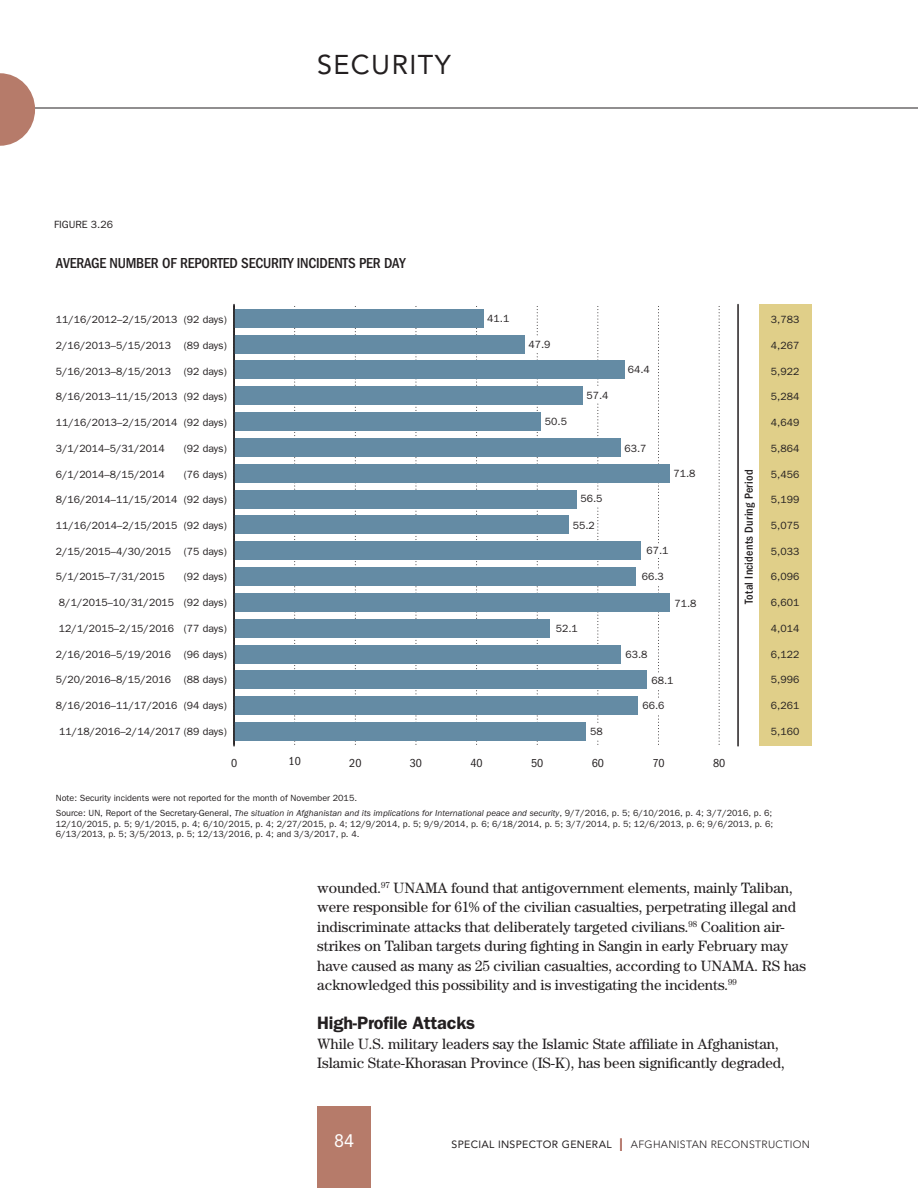
<style>
.page{position:relative;width:918px;height:1188px;background:#fff}
.page>*{position:absolute;margin:0;border:0;box-sizing:border-box;transform-origin:0 0}
.t1{font:27px "Avenir LT Std";letter-spacing:.05em;color:#231f20}
.t2{font:600 18px "ITC Franklin Gothic Std";letter-spacing:-.01em;color:#231f20}
.t3{font:18px "Avenir LT Std";color:#fff}
.P_Indent{font:15px/19.5px "Century Std";letter-spacing:-.005em;color:#231f20}
.t4{font:500 condensed 15px "ITC Franklin Gothic Std";letter-spacing:-.015em;color:#231f20}
.t5{font:500 condensed 12px "ITC Franklin Gothic Std";letter-spacing:.02em;color:#231f20}
.t6{font:condensed 12px "ITC Franklin Gothic Std";color:#231f20}
.H4_FigureTable_numbe{font:10.5px "ITC Franklin Gothic Std";color:#231f20}
.t7{font:300 10.5px "Avenir LT Std";letter-spacing:.03em;color:#231f20}
.t8{font:9px/15px "ITC Franklin Gothic Std";color:#231f20}
.s1{font-style:italic}
.s2{font-weight:400}
.s3{font-weight:400;font-size:18px;color:#a05243}
</style>
<div class="page">
<hr style="left:0;top:108px;width:918px;height:1px;background:#231f20">
<svg style="left:0;top:73px;width:35px;height:73px"></svg>
<div style="left:317px;top:1107px;width:54px;height:81px;background:#b67b6a"></div>
<div style="left:759px;top:305px;width:53px;height:441px;background:#e0cf89"></div>
<hr style="left:737px;top:305px;width:2px;height:441px;background:#231f20">
<svg style="left:294px;top:306px;width:1px;height:438px"></svg>
<svg style="left:355px;top:306px;width:1px;height:438px"></svg>
<svg style="left:416px;top:306px;width:1px;height:436px"></svg>
<svg style="left:476px;top:306px;width:1px;height:438px"></svg>
<svg style="left:537px;top:306px;width:1px;height:438px"></svg>
<svg style="left:597px;top:306px;width:1px;height:438px"></svg>
<svg style="left:658px;top:306px;width:1px;height:438px"></svg>
<svg style="left:719px;top:306px;width:1px;height:438px"></svg>
<div style="left:234px;top:309px;width:249px;height:19px;background:#648ba4"></div>
<div style="left:234px;top:335px;width:291px;height:18px;background:#648ba4"></div>
<div style="left:234px;top:361px;width:391px;height:18px;background:#648ba4"></div>
<div style="left:234px;top:386px;width:348px;height:19px;background:#648ba4"></div>
<div style="left:234px;top:412px;width:306px;height:19px;background:#648ba4"></div>
<div style="left:234px;top:438px;width:386px;height:19px;background:#648ba4"></div>
<div style="left:234px;top:464px;width:435px;height:19px;background:#648ba4"></div>
<div style="left:234px;top:490px;width:343px;height:18px;background:#648ba4"></div>
<div style="left:234px;top:516px;width:335px;height:18px;background:#648ba4"></div>
<div style="left:234px;top:541px;width:407px;height:19px;background:#648ba4"></div>
<div style="left:234px;top:567px;width:402px;height:19px;background:#648ba4"></div>
<div style="left:234px;top:593px;width:435px;height:19px;background:#648ba4"></div>
<div style="left:234px;top:619px;width:316px;height:18px;background:#648ba4"></div>
<div style="left:234px;top:645px;width:387px;height:18px;background:#648ba4"></div>
<div style="left:234px;top:671px;width:413px;height:18px;background:#648ba4"></div>
<div style="left:234px;top:696px;width:404px;height:19px;background:#648ba4"></div>
<div style="left:234px;top:722px;width:352px;height:19px;background:#648ba4"></div>
<div style="left:651px;top:674px;width:23px;height:15px;background:#fff"></div>
<hr style="left:233px;top:305px;width:2px;height:441px;background:#231f20">
<div style="left:651px;top:544px;width:23px;height:13px;background:#fff"></div>
<div style="left:592px;top:388px;width:11px;height:14px;background:#fff"></div>
<div style="left:534px;top:337px;width:11px;height:15px;background:#fff"></div>
<div style="left:592px;top:492px;width:22px;height:15px;background:#fff"></div>
<div style="left:648px;top:569px;width:23px;height:16px;background:#fff"></div>
<div style="left:642px;top:699px;width:23px;height:15px;background:#fff"></div>
<div style="left:590px;top:725px;width:23px;height:15px;background:#fff"></div>
<h4 class="H4_FigureTable_numbe" style="left:54px;top:219px;width:61px">FIGURE 3.26</h4>
<h1 class="t1" style="left:317px;top:49px;width:135px">SECURITY</h1>
<p class="t4" style="left:56px;top:254px;width:351px">AVERAGE NUMBER OF REPORTED SECURITY INCIDENTS PER DAY</p>
<p class="H4_FigureTable_numbe" style="left:56px;top:314px;width:173px">11/16/2012–2/15/2013 (92 days)</p>
<p class="H4_FigureTable_numbe" style="left:56px;top:339px;width:173px">2/16/2013–5/15/2013 (89 days)</p>
<p class="H4_FigureTable_numbe" style="left:56px;top:365px;width:173px">5/16/2013–8/15/2013 (92 days)</p>
<p class="H4_FigureTable_numbe" style="left:56px;top:391px;width:173px">8/16/2013–11/15/2013 (92 days)</p>
<p class="H4_FigureTable_numbe" style="left:56px;top:417px;width:173px">11/16/2013–2/15/2014 (92 days)</p>
<p class="H4_FigureTable_numbe" style="left:56px;top:442px;width:110px">3/1/2014–5/31/2014</p>
<p class="H4_FigureTable_numbe" style="left:184px;top:442px;width:44px">(92 days)</p>
<p class="H4_FigureTable_numbe" style="left:56px;top:468px;width:110px">6/1/2014–8/15/2014</p>
<p class="H4_FigureTable_numbe" style="left:184px;top:468px;width:44px">(76 days)</p>
<p class="H4_FigureTable_numbe" style="left:56px;top:494px;width:173px">8/16/2014–11/15/2014 (92 days)</p>
<p class="H4_FigureTable_numbe" style="left:56px;top:519px;width:173px">11/16/2014–2/15/2015 (92 days)</p>
<p class="H4_FigureTable_numbe" style="left:56px;top:545px;width:173px">2/15/2015–4/30/2015 (75 days)</p>
<p class="H4_FigureTable_numbe" style="left:56px;top:571px;width:110px">5/1/2015–7/31/2015</p>
<p class="H4_FigureTable_numbe" style="left:184px;top:571px;width:44px">(92 days)</p>
<p class="H4_FigureTable_numbe" style="left:59px;top:597px;width:169px">8/1/2015–10/31/2015 (92 days)</p>
<p class="H4_FigureTable_numbe" style="left:59px;top:622px;width:169px">12/1/2015–2/15/2016 (77 days)</p>
<p class="H4_FigureTable_numbe" style="left:56px;top:648px;width:173px">2/16/2016–5/19/2016 (96 days)</p>
<p class="H4_FigureTable_numbe" style="left:56px;top:674px;width:173px">5/20/2016–8/15/2016 (88 days)</p>
<p class="H4_FigureTable_numbe" style="left:56px;top:700px;width:173px">8/16/2016–11/17/2016 (94 days)</p>
<p class="H4_FigureTable_numbe" style="left:59px;top:725px;width:169px">11/18/2016–2/14/2017 (89 days)</p>
<p class="H4_FigureTable_numbe" style="left:487px;top:312px;width:24px">41.1</p>
<p class="H4_FigureTable_numbe" style="left:771px;top:314px;width:30px">3,783</p>
<p class="H4_FigureTable_numbe" style="left:771px;top:339px;width:30px">4,267</p>
<p class="H4_FigureTable_numbe" style="left:771px;top:365px;width:30px">5,922</p>
<p class="H4_FigureTable_numbe" style="left:771px;top:391px;width:30px">5,284</p>
<p class="H4_FigureTable_numbe" style="left:771px;top:417px;width:30px">4,649</p>
<p class="H4_FigureTable_numbe" style="left:771px;top:442px;width:30px">5,864</p>
<p class="H4_FigureTable_numbe" style="left:771px;top:468px;width:30px">5,456</p>
<p class="H4_FigureTable_numbe" style="left:771px;top:494px;width:30px">5,199</p>
<p class="H4_FigureTable_numbe" style="left:771px;top:519px;width:30px">5,075</p>
<p class="H4_FigureTable_numbe" style="left:771px;top:545px;width:30px">5,033</p>
<p class="H4_FigureTable_numbe" style="left:771px;top:571px;width:30px">6,096</p>
<p class="H4_FigureTable_numbe" style="left:771px;top:597px;width:30px">6,601</p>
<p class="H4_FigureTable_numbe" style="left:771px;top:622px;width:30px">4,014</p>
<p class="H4_FigureTable_numbe" style="left:771px;top:648px;width:30px">6,122</p>
<p class="H4_FigureTable_numbe" style="left:771px;top:674px;width:30px">5,996</p>
<p class="H4_FigureTable_numbe" style="left:771px;top:700px;width:30px">6,261</p>
<p class="H4_FigureTable_numbe" style="left:771px;top:725px;width:30px">5,160</p>
<p class="H4_FigureTable_numbe" style="left:529px;top:338px;width:24px">47.9</p>
<p class="H4_FigureTable_numbe" style="left:628px;top:364px;width:24px">64.4</p>
<p class="H4_FigureTable_numbe" style="left:587px;top:389px;width:24px">57.4</p>
<p class="H4_FigureTable_numbe" style="left:545px;top:416px;width:24px">50.5</p>
<p class="H4_FigureTable_numbe" style="left:625px;top:442px;width:24px">63.7</p>
<p class="H4_FigureTable_numbe" style="left:673px;top:467px;width:24px">71.8</p>
<p class="t5" style="left:742px;top:604px;width:136px;rotate:-90deg">Total Incidents During Period</p>
<p class="H4_FigureTable_numbe" style="left:581px;top:493px;width:24px">56.5</p>
<p class="H4_FigureTable_numbe" style="left:573px;top:520px;width:24px">55.2</p>
<p class="H4_FigureTable_numbe" style="left:647px;top:544px;width:24px">67.1</p>
<p class="H4_FigureTable_numbe" style="left:642px;top:571px;width:24px">66.3</p>
<p class="H4_FigureTable_numbe" style="left:675px;top:598px;width:24px">71.8</p>
<p class="H4_FigureTable_numbe" style="left:556px;top:622px;width:24px">52.1</p>
<p class="H4_FigureTable_numbe" style="left:626px;top:648px;width:24px">63.8</p>
<p class="H4_FigureTable_numbe" style="left:651px;top:674px;width:24px">68.1</p>
<p class="H4_FigureTable_numbe" style="left:642px;top:700px;width:24px">66.6</p>
<p class="H4_FigureTable_numbe" style="left:590px;top:726px;width:14px">58</p>
<p class="t6" style="left:231px;top:756px;width:8px">0</p>
<p class="t6" style="left:289px;top:755px;width:14px">10</p>
<p class="t6" style="left:349px;top:756px;width:14px">20</p>
<p class="t6" style="left:410px;top:756px;width:14px">30</p>
<p class="t6" style="left:470px;top:756px;width:14px">40</p>
<p class="t6" style="left:531px;top:756px;width:14px">50</p>
<p class="t6" style="left:592px;top:756px;width:14px">60</p>
<p class="t6" style="left:652px;top:756px;width:14px">70</p>
<p class="t6" style="left:713px;top:756px;width:14px">80</p>
<p class="t8" style="left:56px;top:791px;width:718px">Note: Security incidents were not reported for the month of November 2015.<br>Source: UN, Report of the Secretary-General, <span class="s1">The situation in Afghanistan and its implications for International peace and security</span>, 9/7/2016, p. 5; 6/10/2016, p. 4; 3/7/2016, p. 6;</p>
<p class="t8" style="left:56px;top:818px;width:719px;line-height:10.5px">12/10/2015, p. 5; 9/1/2015, p. 4; 6/10/2015, p. 4; 2/27/2015, p. 4; 12/9/2014, p. 5; 9/9/2014, p. 6; 6/18/2014, p. 5; 3/7/2014, p. 5; 12/6/2013, p. 6; 9/6/2013, p. 6;<br>6/13/2013, p. 5; 3/5/2013, p. 5; 12/13/2016, p. 4; and 3/3/2017, p. 4.</p>
<p class="P_Indent" style="left:317px;top:877px;width:490px">wounded.<sup>97</sup> UNAMA found that antigovernment elements, mainly Taliban, were responsible for 61% of the civilian casualties, perpetrating illegal and indiscriminate attacks that deliberately targeted civilians.<sup>98</sup> Coalition air&shy;strikes on Taliban targets during fighting in Sangin in early February may have caused as many as 25 civilian casualties, according to UNAMA. RS has acknowledged this possibility and is investigating the incidents.<sup>99</sup></p>
<h5 class="t2" style="left:317px;top:1012px;width:160px">High-Profile Attacks</h5>
<p class="P_Indent" style="left:317px;top:1033px;width:469px">While U.S. military leaders say the Islamic State affiliate in Afghanistan,<br>Islamic State-Khorasan Province (IS-K), has been significantly degraded,</p>
<h2 class="t3" style="left:334px;top:1131px;width:22px">84</h2>
<p class="t7" style="left:452px;top:1138px;width:360px"><span class="s2">SPECIAL INSPECTOR GENERAL</span> <span class="s3">I</span> AFGHANISTAN RECONSTRUCTION</p>
</div>
